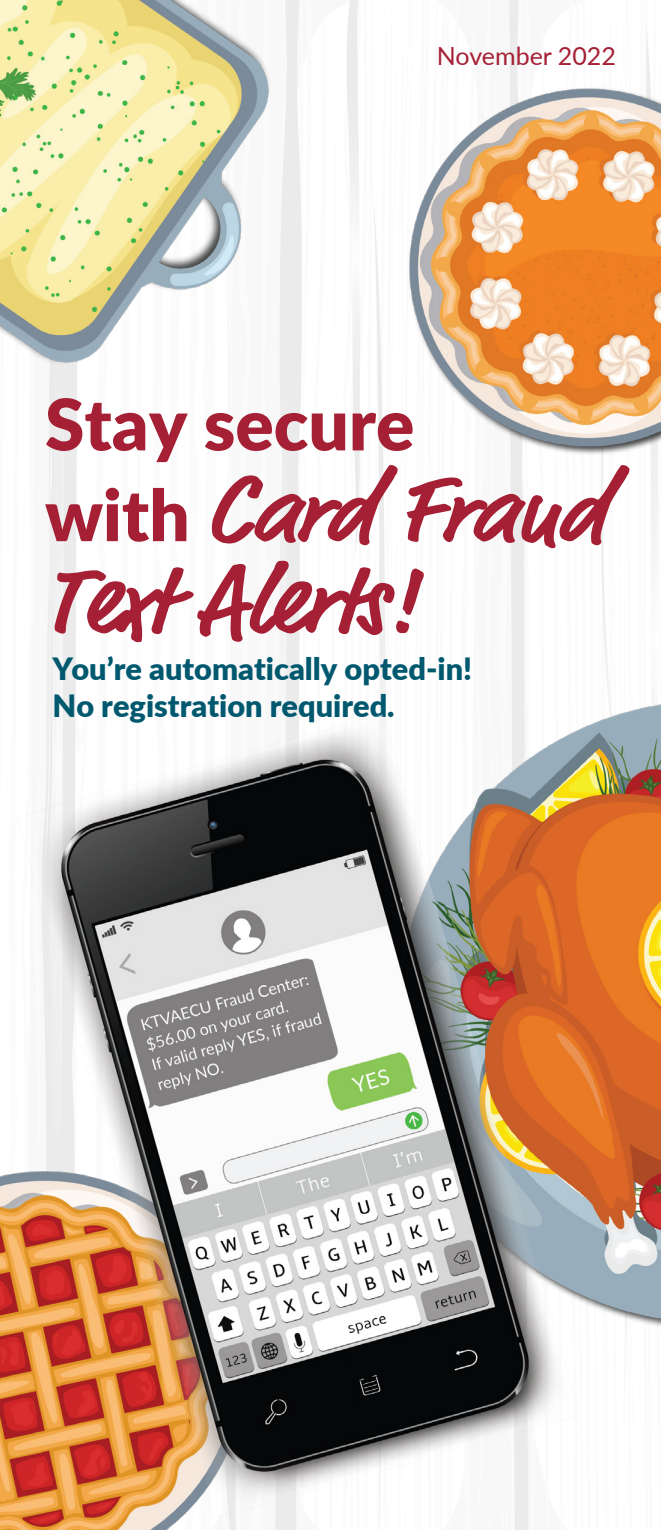
<style>
.page{position:relative;width:661px;height:1530px;background:#fff}
.page>*{position:absolute;margin:0;border:0;box-sizing:border-box;transform-origin:0 0}
.t1{font:700 97.5px/90.8px "Market Pro";color:#a62035}
.t2{font:900 71px "Lato";color:#a62035}
.t3{font:900 30.75px/36.8px "Lato";color:#00586f}
.t4{font:25px "Lato";color:#a62035}
.s1{font-family:"Lato";font-weight:900;font-size:71px}
</style>
<div class="page">
<img style="left:47px;top:0;width:611px;height:1530px">
<img style="left:405px;top:84px;width:256px;height:373px">
<img style="left:395px;top:703px;width:266px;height:625px">
<img style="left:0;top:0;width:274px;height:367px">
<img style="left:0;top:1173px;width:234px;height:357px">
<img style="left:17px;top:715px;width:563px;height:802px">
<p class="t4" style="left:437px;top:38px;width:181px">November 2022</p>
<h2 class="t2" style="left:45px;top:371px;width:371px">Stay secure</h2>
<h1 class="t1" style="left:45px;top:467px;width:563px"><span class="s1">with</span> Card Fraud<br>Text Alerts!</h1>
<p class="t3" style="left:52px;top:649px;width:421px">You’re automatically opted-in!<br>No registration required.</p>
</div>
